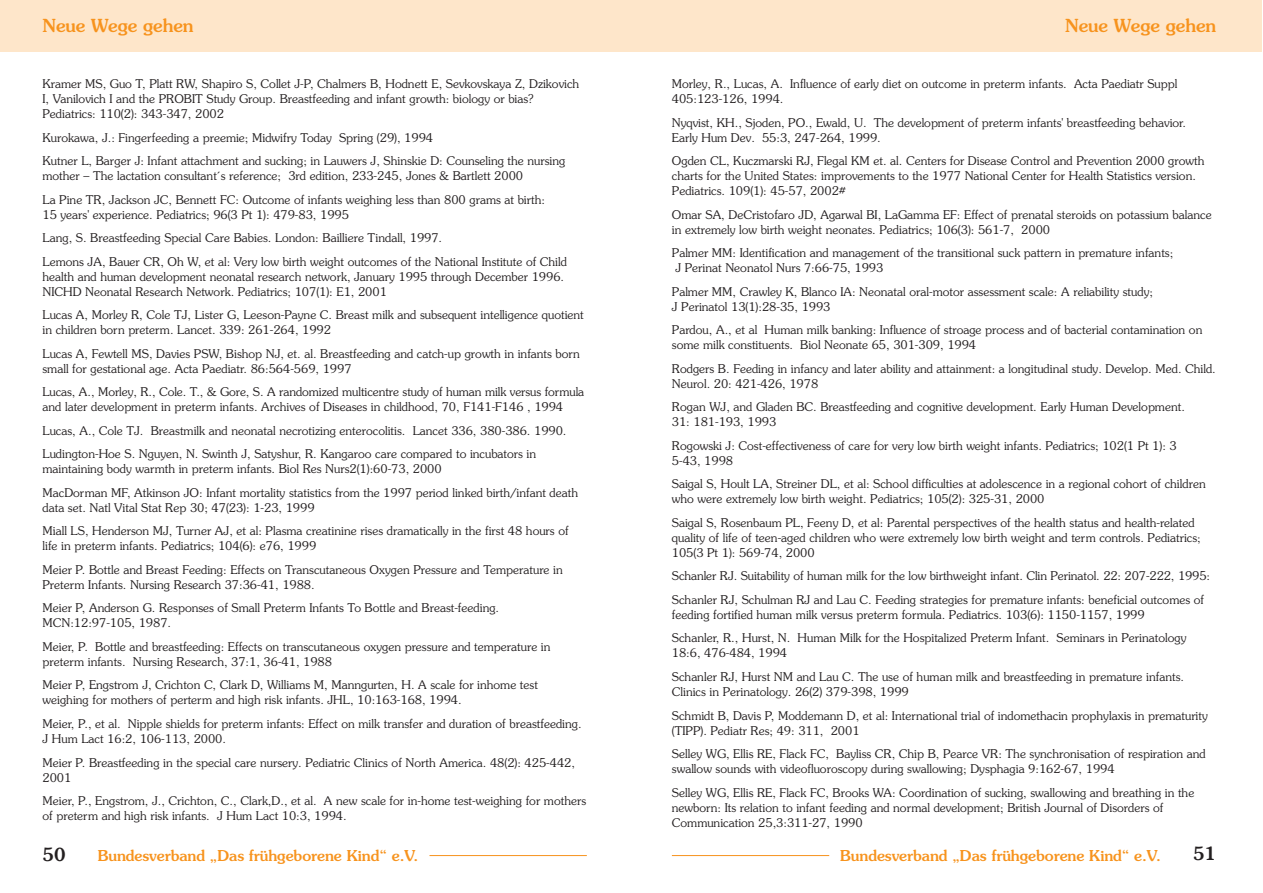
<style>
.page{position:relative;width:1263px;height:893px;background:#fff}
.page>*{position:absolute;margin:0;border:0;box-sizing:border-box;transform-origin:0 0}
.t1{font:500 18px "Souvenir";color:#f7931d}
.t2{font:500 18px "Souvenir";color:#231f20}
.t3{font:500 15px "Souvenir";color:#f7931d}
.t4{font:300 12px/15px "Souvenir";color:#231f20}
</style>
<div class="page">
<div style="left:629px;top:0;width:633px;height:51px;background:#fee6ca"></div>
<hr style="left:672px;top:855px;width:157px;height:1px;background:#f7931d">
<hr style="left:429px;top:855px;width:158px;height:1px;background:#f7931d">
<div style="left:0;top:0;width:629px;height:51px;background:#fee6ca"></div>
<h1 class="t1" style="left:43px;top:18px;width:153px">Neue Wege gehen</h1>
<p class="t4" style="left:43px;top:77px;width:538px">Kramer MS, Guo T, Platt RW, Shapiro S, Collet J-P, Chalmers B, Hodnett E, Sevkovskaya Z, Dzikovich<br>I, Vanilovich I and the PROBIT Study Group. Breastfeeding and infant growth: biology or bias?<br>Pediatrics: 110(2): 343-347, 2002</p>
<p class="t4" style="left:43px;top:127px;width:524px;line-height:23.5px">Kurokawa, J.: Fingerfeeding a preemie; Midwifry Today Spring (29), 1994<br>Kutner L, Barger J: Infant attachment and sucking; in Lauwers J, Shinskie D: Counseling the nursing</p>
<p class="t4" style="left:43px;top:165px;width:504px;line-height:23.5px">mother – The lactation consultant´s reference; 3rd edition, 233-245, Jones &amp; Bartlett 2000<br>La Pine TR, Jackson JC, Bennett FC: Outcome of infants weighing less than 800 grams at birth:</p>
<p class="t4" style="left:43px;top:204px;width:526px;line-height:23.5px">15 years' experience. Pediatrics; 96(3 Pt 1): 479-83, 1995<br>Lang, S. Breastfeeding Special Care Babies. London: Bailliere Tindall, 1997.<br>Lemons JA, Bauer CR, Oh W, et al: Very low birth weight outcomes of the National Institute of Child</p>
<p class="t4" style="left:43px;top:270px;width:523px">health and human development neonatal research network, January 1995 through December 1996.<br>NICHD Neonatal Research Network. Pediatrics; 107(1): E1, 2001</p>
<p class="t4" style="left:43px;top:308px;width:543px">Lucas A, Morley R, Cole TJ, Lister G, Leeson-Payne C. Breast milk and subsequent intelligence quotient in children born preterm. Lancet. 339: 261-264, 1992</p>
<p class="t4" style="left:43px;top:347px;width:539px">Lucas A, Fewtell MS, Davies PSW, Bishop NJ, et. al. Breastfeeding and catch-up growth in infants born small for gestational age. Acta Paediatr. 86:564-569, 1997</p>
<p class="t4" style="left:43px;top:385px;width:543px">Lucas, A., Morley, R., Cole. T., &amp; Gore, S. A randomized multicentre study of human milk versus formula and later development in preterm infants. Archives of Diseases in childhood, 70, F141-F146 , 1994</p>
<p class="t4" style="left:43px;top:420px;width:525px;line-height:23.5px">Lucas, A., Cole TJ. Breastmilk and neonatal necrotizing enterocolitis. Lancet 336, 380-386. 1990.<br>Ludington-Hoe S. Nguyen, N. Swinth J, Satyshur, R. Kangaroo care compared to incubators in</p>
<p class="t4" style="left:43px;top:458px;width:537px;line-height:23.5px">maintaining body warmth in preterm infants. Biol Res Nurs2(1):60-73, 2000<br>MacDorman MF, Atkinson JO: Infant mortality statistics from the 1997 period linked birth/infant death</p>
<p class="t4" style="left:43px;top:497px;width:528px;line-height:23.5px">data set. Natl Vital Stat Rep 30; 47(23): 1-23, 1999<br>Miall LS, Henderson MJ, Turner AJ, et al: Plasma creatinine rises dramatically in the first 48 hours of</p>
<p class="t4" style="left:43px;top:535px;width:522px;line-height:23.5px">life in preterm infants. Pediatrics; 104(6): e76, 1999<br>Meier P. Bottle and Breast Feeding: Effects on Transcutaneous Oxygen Pressure and Temperature in</p>
<p class="t4" style="left:43px;top:574px;width:458px;line-height:23.5px">Preterm Infants. Nursing Research 37:36-41, 1988.<br>Meier P, Anderson G. Responses of Small Preterm Infants To Bottle and Breast-feeding.</p>
<p class="t4" style="left:43px;top:612px;width:510px;line-height:23.5px">MCN:12:97-105, 1987.<br>Meier, P. Bottle and breastfeeding: Effects on transcutaneous oxygen pressure and temperature in</p>
<p class="t4" style="left:43px;top:651px;width:497px;line-height:23.5px">preterm infants. Nursing Research, 37:1, 36-41, 1988<br>Meier P, Engstrom J, Crichton C, Clark D, Williams M, Manngurten, H. A scale for inhome test</p>
<p class="t4" style="left:43px;top:689px;width:541px;line-height:23.5px">weighing for mothers of perterm and high risk infants. JHL, 10:163-168, 1994.<br>Meier, P., et al. Nipple shields for preterm infants: Effect on milk transfer and duration of breastfeeding.</p>
<p class="t4" style="left:43px;top:728px;width:534px;line-height:23.5px">J Hum Lact 16:2, 106-113, 2000.<br>Meier P. Breastfeeding in the special care nursery. Pediatric Clinics of North America. 48(2): 425-442,</p>
<p class="t4" style="left:43px;top:766px;width:545px;line-height:23.5px">2001<br>Meier, P., Engstrom, J., Crichton, C., Clark,D., et al. A new scale for in-home test-weighing for mothers</p>
<p class="t4" style="left:43px;top:809px;width:306px">of preterm and high risk infants. J Hum Lact 10:3, 1994.</p>
<h1 class="t1" style="left:1065px;top:18px;width:153px">Neue Wege gehen</h1>
<p class="t4" style="left:672px;top:77px;width:507px">Morley, R., Lucas, A. Influence of early diet on outcome in preterm infants. Acta Paediatr Suppl<br>405:123-126, 1994.</p>
<p class="t4" style="left:672px;top:116px;width:516px">Nyqvist, KH., Sjoden, PO., Ewald, U. The development of preterm infants' breastfeeding behavior.<br>Early Hum Dev. 55:3, 247-264, 1999.</p>
<p class="t4" style="left:672px;top:154px;width:534px">Ogden CL, Kuczmarski RJ, Flegal KM et. al. Centers for Disease Control and Prevention 2000 growth charts for the United States: improvements to the 1977 National Center for Health Statistics version.<br>Pediatrics. 109(1): 45-57, 2002#</p>
<p class="t4" style="left:672px;top:208px;width:541px">Omar SA, DeCristofaro JD, Agarwal BI, LaGamma EF: Effect of prenatal steroids on potassium balance in extremely low birth weight neonates. Pediatrics; 106(3): 561-7, 2000</p>
<p class="t4" style="left:672px;top:246px;width:503px">Palmer MM: Identification and management of the transitional suck pattern in premature infants;<br>J Perinat Neonatol Nurs 7:66-75, 1993</p>
<p class="t4" style="left:672px;top:285px;width:483px">Palmer MM, Crawley K, Blanco IA: Neonatal oral-motor assessment scale: A reliability study;<br>J Perinatol 13(1):28-35, 1993</p>
<p class="t4" style="left:672px;top:323px;width:532px">Pardou, A., et al Human milk banking: Influence of stroage process and of bacterial contamination on some milk constituents. Biol Neonate 65, 301-309, 1994</p>
<p class="t4" style="left:672px;top:362px;width:545px">Rodgers B. Feeding in infancy and later ability and attainment: a longitudinal study. Develop. Med. Child.<br>Neurol. 20: 421-426, 1978</p>
<p class="t4" style="left:672px;top:401px;width:515px">Rogan WJ, and Gladen BC. Breastfeeding and cognitive development. Early Human Development.<br>31: 181-193, 1993</p>
<p class="t4" style="left:672px;top:439px;width:506px">Rogowski J: Cost-effectiveness of care for very low birth weight infants. Pediatrics; 102(1 Pt 1): 3<br>5-43, 1998</p>
<p class="t4" style="left:672px;top:478px;width:535px">Saigal S, Hoult LA, Streiner DL, et al: School difficulties at adolescence in a regional cohort of children who were extremely low birth weight. Pediatrics; 105(2): 325-31, 2000</p>
<p class="t4" style="left:672px;top:516px;width:530px">Saigal S, Rosenbaum PL, Feeny D, et al: Parental perspectives of the health status and health-related quality of life of teen-aged children who were extremely low birth weight and term controls. Pediatrics;<br>105(3 Pt 1): 569-74, 2000</p>
<p class="t4" style="left:672px;top:565px;width:540px;line-height:23.5px">Schanler RJ. Suitability of human milk for the low birthweight infant. Clin Perinatol. 22: 207-222, 1995:<br>Schanler RJ, Schulman RJ and Lau C. Feeding strategies for premature infants: beneficial outcomes of</p>
<p class="t4" style="left:672px;top:604px;width:516px;line-height:23.5px">feeding fortified human milk versus preterm formula. Pediatrics. 103(6): 1150-1157, 1999<br>Schanler, R., Hurst, N. Human Milk for the Hospitalized Preterm Infant. Seminars in Perinatology</p>
<p class="t4" style="left:672px;top:642px;width:514px;line-height:23.5px">18:6, 476-484, 1994<br>Schanler RJ, Hurst NM and Lau C. The use of human milk and breastfeeding in premature infants.</p>
<p class="t4" style="left:672px;top:681px;width:537px;line-height:23.5px">Clinics in Perinatology. 26(2) 379-398, 1999<br>Schmidt B, Davis P, Moddemann D, et al: International trial of indomethacin prophylaxis in prematurity</p>
<p class="t4" style="left:672px;top:719px;width:535px;line-height:23.5px">(TIPP). Pediatr Res; 49: 311, 2001<br>Selley WG, Ellis RE, Flack FC, Bayliss CR, Chip B, Pearce VR: The synchronisation of respiration and</p>
<p class="t4" style="left:672px;top:758px;width:524px;line-height:23.5px">swallow sounds with videofluoroscopy during swallowing; Dysphagia 9:162-67, 1994<br>Selley WG, Ellis RE, Flack FC, Brooks WA: Coordination of sucking, swallowing and breathing in the</p>
<p class="t4" style="left:672px;top:801px;width:493px">newborn: Its relation to infant feeding and normal development; British Journal of Disorders of<br>Communication 25,3:311-27, 1990</p>
<h1 class="t2" style="left:43px;top:848px;width:25px">50</h1>
<p class="t3" style="left:98px;top:850px;width:322px">Bundesverband „Das frühgeborene Kind“ e.V.</p>
<h1 class="t2" style="left:1193px;top:846px;width:25px">51</h1>
<p class="t3" style="left:840px;top:850px;width:322px">Bundesverband „Das frühgeborene Kind“ e.V.</p>
</div>
